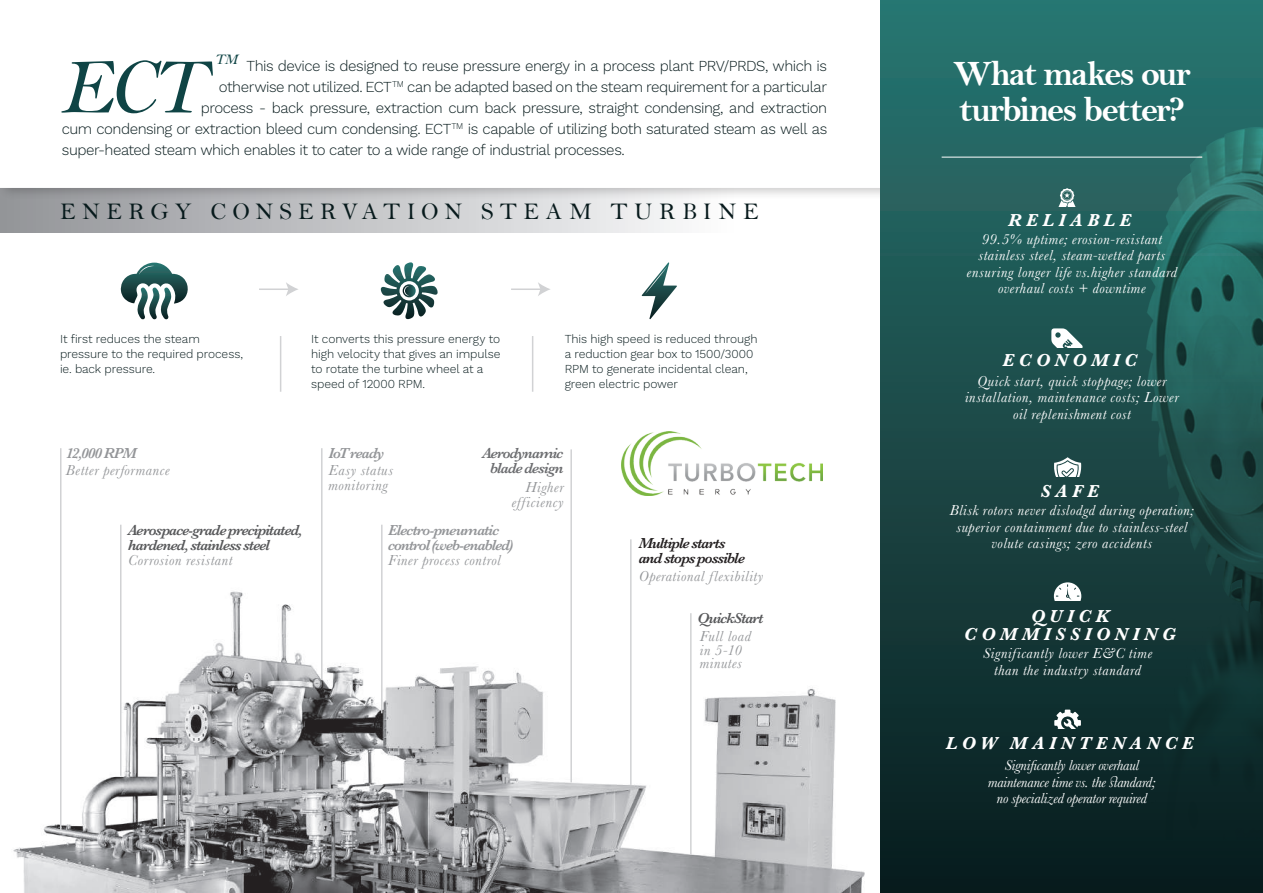
<style>
.page{position:relative;width:1263px;height:893px;background:#fff}
.page>*{position:absolute;margin:0;border:0;box-sizing:border-box;transform-origin:0 0}
.t1{font:36px/36px "Bell MT Bold";letter-spacing:-.05em;color:#fff}
.t2{font:24px "Bell";letter-spacing:.26em;color:#071a1c}
.t3{font:italic 700 18px/18px "Baskerville";letter-spacing:.25em;color:#fff;text-align:center}
.t4{font:italic 700 18px "Baskerville";letter-spacing:.27em;color:#fff}
.t5{font:300 15px "Work Sans";letter-spacing:-.03em;color:#071a1c}
.t6{font:italic 15px/16.5px "Baskerville";letter-spacing:.035em;color:#fff;text-align:center}
.t7{font:italic 15px/15px "Baskerville";letter-spacing:.04em;color:#939598}
.t8{font:italic 15px/16.5px "Baskerville";letter-spacing:-.01em;color:#fff;text-align:center}
.t9{font:italic 600 15px/15px "Baskerville";letter-spacing:-.06em;color:#57585a}
.t10{font:italic 600 15px/15px "Baskerville";letter-spacing:-.06em;color:#939598}
.t11{font:italic 600 15px/15px "Baskerville";letter-spacing:-.06em;color:#231f20}
.t12{font:italic 600 15px/15px "Baskerville";letter-spacing:-.055em;color:#6c6d70;text-align:center}
.t13{font:15px "Bell MT Italic";color:#0f4445}
.t14{font:300 12px/15px "Work Sans";letter-spacing:-.01em;color:#071a1c}
</style>
<div class="page">
<img style="left:13px;top:591px;width:852px;height:302px">
<div style="left:1px;top:188px;width:812px;height:44px;background:linear-gradient(to right,#929498,#fff)"></div>
<img style="left:0;top:188px;width:881px;height:15px">
<svg style="left:61px;top:60px;width:152px;height:53px"></svg>
<hr style="left:532px;top:336px;width:1px;height:56px;background:#d1d2d4">
<hr style="left:280px;top:336px;width:1px;height:56px;background:#d1d2d4">
<hr style="left:259px;top:288px;width:31px;height:2px;background:#d1d2d4">
<svg style="left:286px;top:282px;width:12px;height:14px"></svg>
<hr style="left:511px;top:288px;width:31px;height:2px;background:#d1d2d4">
<svg style="left:538px;top:282px;width:12px;height:14px"></svg>
<svg style="left:642px;top:262px;width:35px;height:57px"></svg>
<svg style="left:381px;top:264px;width:57px;height:55px"></svg>
<svg style="left:121px;top:263px;width:67px;height:57px"></svg>
<div style="left:881px;top:0;width:382px;height:893px;background:linear-gradient(to bottom,#2b7672,#091b1c)"></div>
<hr style="left:942px;top:157px;width:260px;height:1px;background:#fff">
<img style="left:1036px;top:83px;width:227px;height:757px">
<svg style="left:1058px;top:188px;width:18px;height:19px"></svg>
<svg style="left:1051px;top:328px;width:32px;height:19px"></svg>
<svg style="left:1054px;top:457px;width:27px;height:19px"></svg>
<svg style="left:1054px;top:582px;width:27px;height:19px"></svg>
<svg style="left:1054px;top:710px;width:27px;height:18px"></svg>
<hr style="left:60px;top:448px;width:2px;height:382px;background:#d1d2d4">
<hr style="left:120px;top:525px;width:2px;height:251px;background:#d1d2d4">
<hr style="left:381px;top:525px;width:2px;height:188px;background:#d1d2d4">
<hr style="left:570px;top:449px;width:2px;height:333px;background:#d1d2d4">
<hr style="left:321px;top:448px;width:2px;height:232px;background:#d1d2d4">
<hr style="left:690px;top:613px;width:2px;height:242px;background:#d1d2d4">
<hr style="left:630px;top:539px;width:2px;height:246px;background:#d1d2d4">
<img style="left:622px;top:432px;width:200px;height:64px">
<p class="t13" style="left:215px;top:51px;width:25px">TM</p>
<p class="t5" style="left:247px;top:57px;width:582px">This device is designed to reuse pressure energy in a process plant PRV/PRDS, which is</p>
<p class="t5" style="left:219px;top:78px;width:610px">otherwise not utilized. ECT<sup>TM</sup> can be adapted based on the steam requirement for a particular</p>
<p class="t5" style="left:201px;top:99px;width:628px">process - back pressure, extraction cum back pressure, straight condensing, and extraction</p>
<p class="t5" style="left:62px;top:120px;width:767px">cum condensing or extraction bleed cum condensing. ECT<sup>TM</sup> is capable of utilizing both saturated steam as well as</p>
<p class="t5" style="left:62px;top:141px;width:564px">super-heated steam which enables it to cater to a wide range of industrial processes.</p>
<h2 class="t2" style="left:60px;top:197px;width:700px">ENERGY CONSERVATION STEAM TURBINE</h2>
<p class="t14" style="left:60px;top:332px;width:185px">It first reduces the steam pressure to the required process, ie. back pressure.</p>
<p class="t14" style="left:311px;top:332px;width:191px">It converts this pressure energy to high velocity that gives an impulse to rotate the turbine wheel at a speed of 12000 RPM.</p>
<p class="t14" style="left:565px;top:332px;width:194px">This high speed is reduced through a reduction gear box to 1500/3000<br>RPM to generate incidental clean, green electric power</p>
<p class="t10" style="left:66px;top:446px;width:72px">12,000 RPM</p>
<p class="t7" style="left:66px;top:462px;width:105px">Better performance</p>
<p class="t9" style="left:128px;top:522px;width:176px">Aerospace-grade precipitated, hardened, stainless steel</p>
<p class="t7" style="left:128px;top:553px;width:106px">Corrosion resistant</p>
<p class="t12" style="left:482px;top:446px;width:83px">Aerodynamic blade design</p>
<p class="t10" style="left:328px;top:446px;width:58px">IoT ready</p>
<p class="t7" style="left:328px;top:462px;width:66px">Easy status monitoring</p>
<p class="t7" style="left:512px;top:479px;width:54px;text-align:right">Higher efficiency</p>
<p class="t10" style="left:388px;top:522px;width:126px">Electro-pneumatic control (web-enabled)</p>
<p class="t7" style="left:388px;top:553px;width:114px">Finer process control</p>
<p class="t11" style="left:639px;top:536px;width:108px">Multiple starts and stops possible</p>
<p class="t7" style="left:639px;top:568px;width:126px">Operational flexibility</p>
<p class="t9" style="left:697px;top:611px;width:68px">QuickStart</p>
<p class="t7" style="left:700px;top:630px;width:53px;line-height:13.5px">Full load in 5-10 minutes</p>
<h1 class="t1" style="left:953px;top:55px;width:239px">What makes our turbines better?</h1>
<p class="t4" style="left:1008px;top:208px;width:125px">RELIABLE</p>
<p class="t6" style="left:967px;top:231px;width:212px">99.5% uptime; erosion-resistant stainless steel, steam-wetted parts ensuring longer life vs.higher standard overhaul costs + downtime</p>
<p class="t3" style="left:1002px;top:351px;width:136px">ECONOMIC</p>
<p class="t6" style="left:965px;top:373px;width:215px">Quick start, quick stoppage; lower installation, maintenance costs; Lower oil replenishment cost</p>
<p class="t3" style="left:1041px;top:482px;width:60px">SAFE</p>
<p class="t6" style="left:950px;top:502px;width:246px">Blisk rotors never dislodgd during operation; superior containment due to stainless-steel volute casings; zero accidents</p>
<p class="t3" style="left:964px;top:607px;width:213px">QUICK<br>COMMISSIONING</p>
<p class="t6" style="left:983px;top:645px;width:171px">Significantly lower E&amp;C time than the industry standard</p>
<p class="t3" style="left:946px;top:734px;width:249px">LOW MAINTENANCE</p>
<p class="t8" style="left:988px;top:757px;width:169px">Significantly lower overhaul maintenance time vs. the standard; no specialized operator required</p>
</div>
